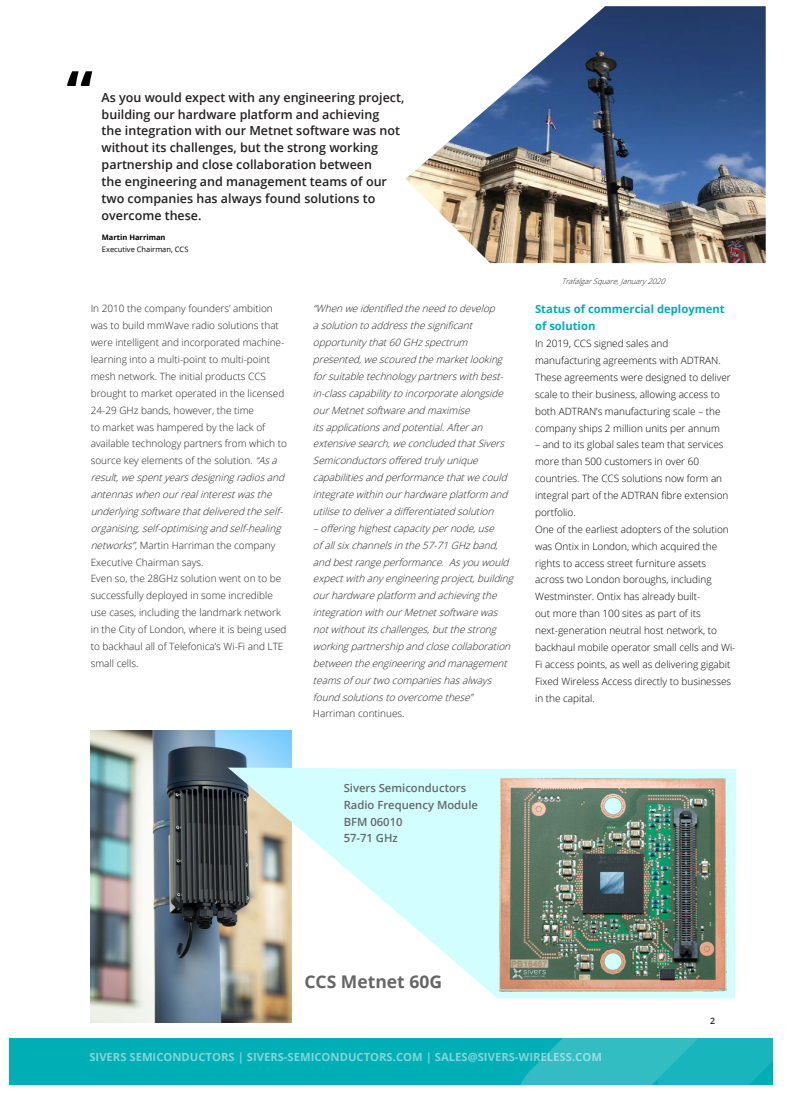
<style>
.page{position:relative;width:787px;height:1095px;background:#fff}
.page>*{position:absolute;margin:0;border:0;box-sizing:border-box;transform-origin:0 0}
.t1{font:700 60px "Open Sans";color:#000}
.t2{font:700 17.5px "Open Sans";color:#666}
.t3{font:600 12.5px/16.9px "Open Sans";color:#231f20}
.t4{font:700 11.25px "Open Sans";color:#fff}
.t5{font:600 11.25px "Open Sans";color:#666}
.t6{font:700 11.25px/16.9px "Open Sans";color:#00aeb5}
.t7{font:italic 300 10px/16.9px "Open Sans";color:#231f20}
.t8{font:300 10px/16.9px "Open Sans";color:#231f20}
.t9{font:300 10px/16.9px "Open Sans";color:#000}
.t10{font:600 8.75px "Open Sans";color:#231f20}
.t11{font:italic 300 7.5px "Open Sans";color:#231f20}
.t12{font:7.5px "Open Sans";color:#000}
.t13{font:700 7.5px "Open Sans";color:#000}
.s1{font-style:italic}
.s2{font-style:normal}
</style>
<div class="page">
<img style="left:405px;top:6px;width:360px;height:257px">
<img style="left:91px;top:730px;width:201px;height:293px">
<svg style="left:228px;top:767px;width:237px;height:231px"></svg>
<img style="left:465px;top:769px;width:271px;height:229px">
<div style="left:9px;top:1038px;width:763px;height:47px;background:#00aeb5"></div>
<svg style="left:520px;top:1038px;width:252px;height:47px;background:#23b8bf"></svg>
<p class="t1" style="left:66px;top:50px;width:28px">“</p>
<p class="t3" style="left:102px;top:88px;width:304px">As you would expect with any engineering project, building our hardware platform and achieving<br>the integration with our Metnet software was not without its challenges, but the strong working partnership and close collaboration between<br>the engineering and management teams of our two companies has always found solutions to overcome these.</p>
<p class="t13" style="left:102px;top:232px;width:65px">Martin Harriman</p>
<p class="t12" style="left:102px;top:244px;width:88px">Executive Chairman, CCS</p>
<p class="t11" style="left:561px;top:276px;width:108px">TrafalgarSquare,January2020</p>
<p class="t8" style="left:91px;top:300px;width:198px">In 2010 the company founders’ ambition was to build mmWave radio solutions that were intelligent and incorporated machine&shy;learning into a multi-point to multi-point mesh network. The initial products CCS brought to market operated in the licensed 24-29 GHz bands, however, the time<br>to market was hampered by the lack of available technology partners from which to source key elements of the solution. <span class="s1">“Asa result,wespentyearsdesigningradiosand antennaswhenourrealinterestwasthe underlyingsoftwarethatdeliveredtheself&shy;organising,self-optimisingandself-healing networks”,</span>Martin Harriman the company Executive Chairman says.</p>
<p class="t8" style="left:91px;top:570px;width:197px">Even so, the 28GHz solution went on to be successfully deployed in some incredible use cases, including the landmark network in the City of London, where it is being used to backhaul all of Telefonica’s Wi-Fi and LTE small cells.</p>
<p class="t7" style="left:313px;top:300px;width:205px">“Whenweidentifiedtheneedtodevelop asolutiontoaddressthesignificant opportunity that60GHzspectrum presented,wescouredthemarketlooking forsuitabletechnology partnerswithbest&shy;in-classcapability toincorporatealongside ourMetnetsoftwareandmaximise itsapplicationsandpotential.Afteran extensivesearch,weconcludedthatSivers Semiconductorsofferedtruly unique capabilitiesandperformancethatwecould integratewithinourhardwareplatform and utilisetodeliveradifferentiatedsolution –offeringhighestcapacity pernode,use ofallsixchannelsinthe57-71GHzband, andbestrangeperformance. Asyouwould expectwithany engineeringproject,building ourhardwareplatform andachievingthe integrationwithourMetnetsoftwarewas notwithoutitschallenges,butthestrong workingpartnershipandclosecollaboration betweentheengineeringandmanagement teamsofourtwocompanieshasalways foundsolutionstoovercomethese” <span class="s2">Harriman continues.</span></p>
<p class="t6" style="left:535px;top:301px;width:191px">Status of commercial deployment of solution</p>
<p class="t9" style="left:535px;top:335px;width:197px">In 2019, CCS signed sales and manufacturing agreements with ADTRAN.<br>These agreements were designed to deliver scale to their business, allowing access to both ADTRAN’s manufacturing scale – the company ships 2 million units per annum</p>
<p class="t9" style="left:535px;top:436px;width:202px">– and to its global sales team that services more than 500 customers in over 60 countries. The CCS solutions now form an integral part of the ADTRAN fibre extension portfolio.<br>One of the earliest adopters of the solution was Ontix in London, which acquired the rights to access street furniture assets across two London boroughs, including Westminster. Ontix has already built-<br>out more than 100 sites as part of its next-generation neutral host network, to backhaul mobile operator small cells and Wi-Fi access points, as well as delivering gigabit Fixed Wireless Access directly to businesses in the capital.</p>
<p class="t5" style="left:344px;top:780px;width:124px">Sivers Semiconductors</p>
<p class="t5" style="left:344px;top:797px;width:136px">Radio Frequency Module</p>
<p class="t5" style="left:344px;top:814px;width:60px">BFM 06010</p>
<p class="t5" style="left:344px;top:831px;width:56px">57-71 GHz</p>
<p class="t2" style="left:304px;top:969px;width:139px">CCS Metnet 60G</p>
<p class="t10" style="left:710px;top:1015px;width:6px">2</p>
<p class="t4" style="left:89px;top:1049px;width:514px">SIVERS SEMICONDUCTORS | SIVERS-SEMICONDUCTORS.COM | SALES@SIVERS-WIRELESS.COM</p>
</div>
